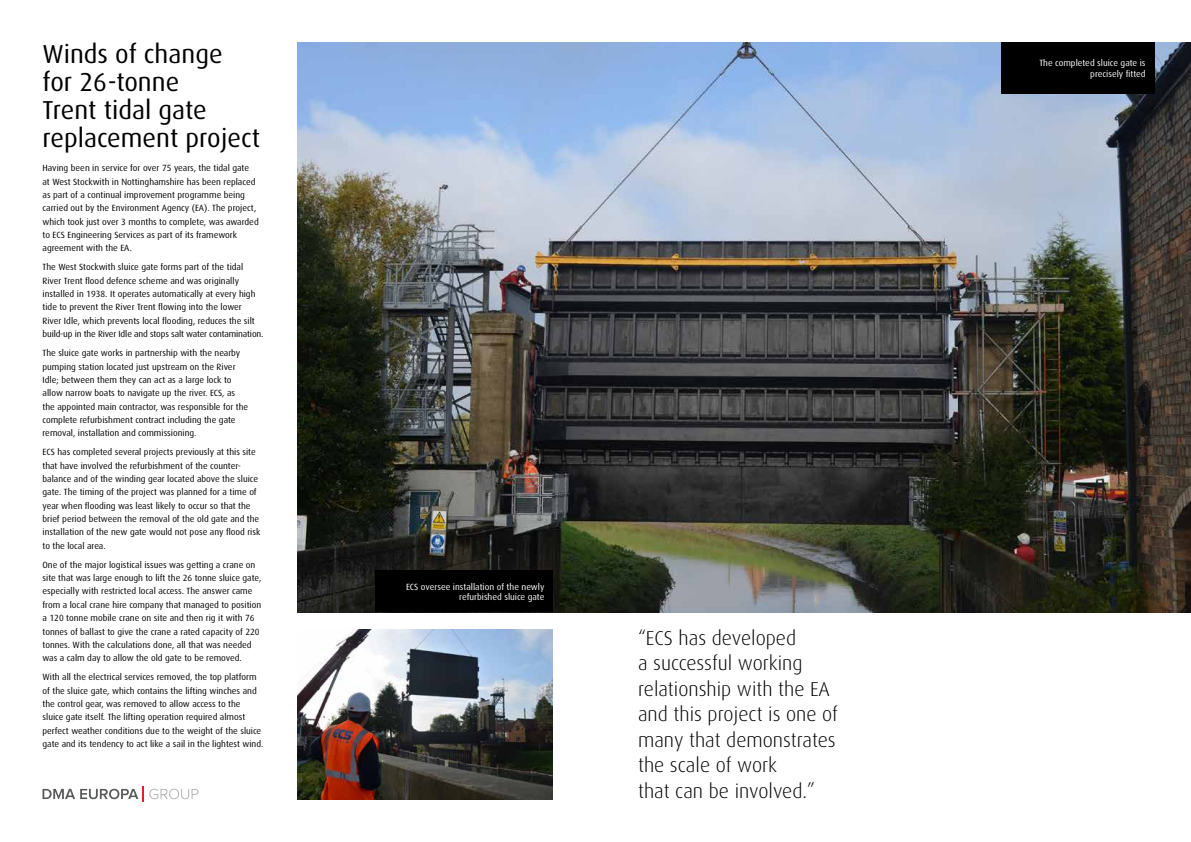
<style>
.page{position:relative;width:1191px;height:842px;background:#fff}
.page>*{position:absolute;margin:0;border:0;box-sizing:border-box;transform-origin:0 0}
.t1{font:26px/28px "Dax";color:#000}
.t2{font:300 20px/25.5px "Dax";color:#000}
.t3{font:9px/13.3px "Dax";color:#000}
.t4{font:9px/10.8px "Dax";color:#fff;text-align:right}
</style>
<div class="page">
<img style="left:298px;top:43px;width:893px;height:569px">
<svg style="left:43px;top:786px;width:155px;height:15px"></svg>
<img style="left:298px;top:629px;width:255px;height:170px">
<div style="left:376px;top:570px;width:177px;height:42px;background:#000"></div>
<div style="left:1001px;top:43px;width:153px;height:51px;background:#000"></div>
<h1 class="t1" style="left:43px;top:40px;width:219px">Winds of change<br>for 26-tonne<br>Trent tidal gate replacement project</h1>
<p class="t3" style="left:43px;top:162px;width:218px">Having been in service for over 75 years, the tidal gate<br>at West Stockwith in Nottinghamshire has been replaced as part of a continual improvement programme being carried out by the Environment Agency (EA). The project, which took just over 3 months to complete, was awarded to ECS Engineering Services as part of its framework agreement with the EA.</p>
<p class="t3" style="left:43px;top:261px;width:222px">The West Stockwith sluice gate forms part of the tidal River Trent flood defence scheme and was originally installed in 1938. It operates automatically at every high tide to prevent the River Trent flowing into the lower<br>River Idle, which prevents local flooding, reduces the silt build-up in the River Idle and stops salt water contamination.</p>
<p class="t3" style="left:43px;top:346px;width:207px">The sluice gate works in partnership with the nearby pumping station located just upstream on the River Idle; between them they can act as a large lock to allow narrow boats to navigate up the river. ECS, as the appointed main contractor, was responsible for the complete refurbishment contract including the gate removal, installation and commissioning.</p>
<p class="t3" style="left:43px;top:446px;width:219px">ECS has completed several projects previously at this site that have involved the refurbishment of the counter&shy;balance and of the winding gear located above the sluice gate. The timing of the project was planned for a time of year when flooding was least likely to occur so that the brief period between the removal of the old gate and the installation of the new gate would not pose any flood risk to the local area.</p>
<p class="t3" style="left:43px;top:558px;width:220px">One of the major logistical issues was getting a crane on site that was large enough to lift the 26 tonne sluice gate, especially with restricted local access. The answer came from a local crane hire company that managed to position a 120 tonne mobile crane on site and then rig it with 76 tonnes of ballast to give the crane a rated capacity of 220 tonnes. With the calculations done, all that was needed was a calm day to allow the old gate to be removed.</p>
<p class="t3" style="left:43px;top:670px;width:222px">With all the electrical services removed, the top platform of the sluice gate, which contains the lifting winches and the control gear, was removed to allow access to the sluice gate itself. The lifting operation required almost perfect weather conditions due to the weight of the sluice gate and its tendency to act like a sail in the lightest wind.</p>
<p class="t4" style="left:406px;top:581px;width:140px">ECS oversee installation of the newly refurbished sluice gate</p>
<h2 class="t2" style="left:638px;top:625px;width:201px">“ECS has developed<br>a successful working relationship with the EA and this project is one of many that demonstrates the scale of work<br>that can be involved.”</h2>
<p class="t4" style="left:1039px;top:58px;width:108px">The completed sluice gate is precisely fitted</p>
</div>
